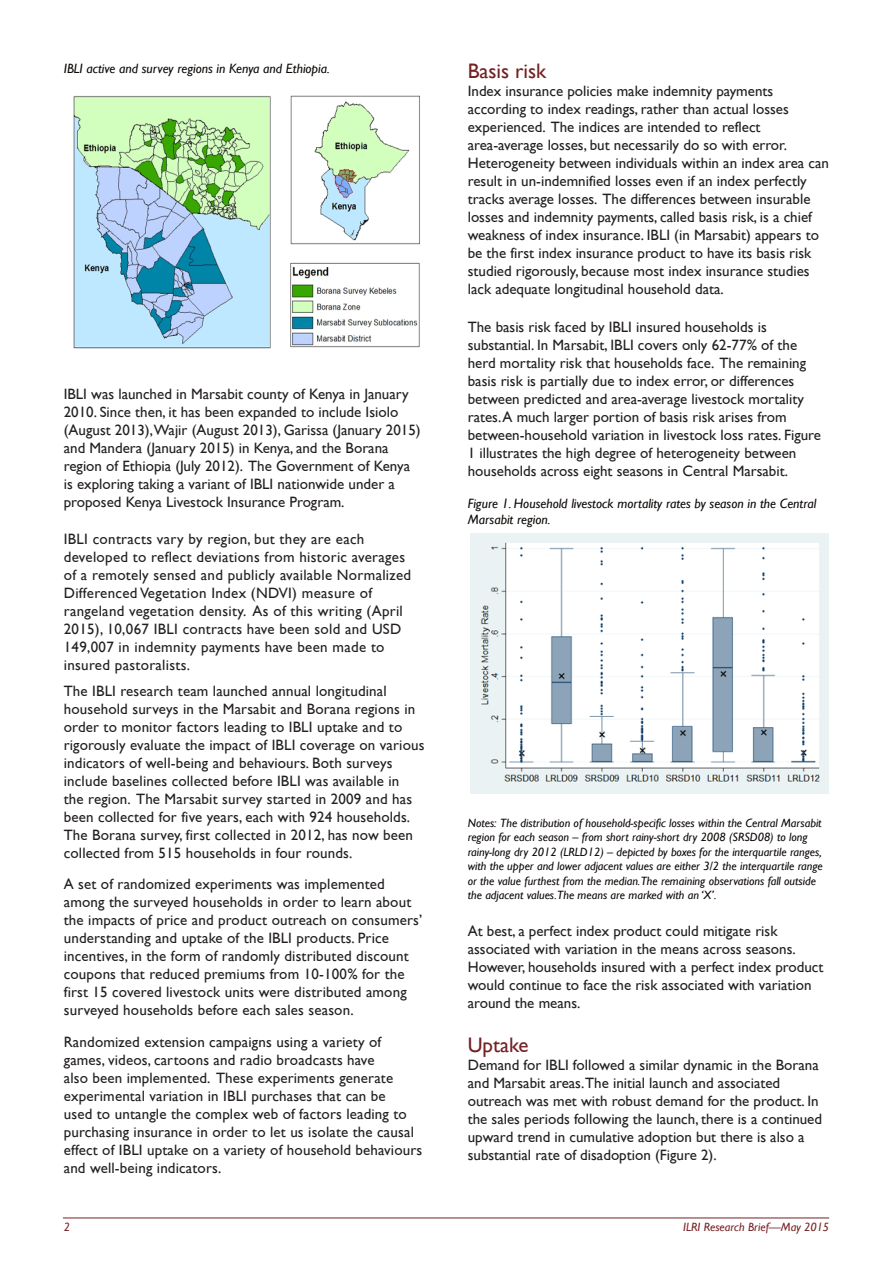
<style>
.page{position:relative;width:893px;height:1263px;background:#fff}
.page>*{position:absolute;margin:0;border:0;box-sizing:border-box;transform-origin:0 0}
.Heading_1{font:21px "Gill Sans";color:#762023}
.Heading_1-2{font:15px/18px "Gill Sans";color:#231f20}
.body_text{font:15px/18px "Gill Sans";letter-spacing:.01em;color:#231f20}
.Heading_1-3{font:15px/18px "Gill Sans";letter-spacing:.02em;color:#231f20}
.FigureCaption{font:italic 13.5px/16.2px "Gill Sans";color:#0c0806}
.FigureCaption-2{font:italic 12px/14.4px "Gill Sans";color:#0c0806}
.t1{font:italic 12px "Gill Sans";color:#762123}
.t2{font:italic 12px "Gill Sans";color:#762123}
</style>
<div class="page">
<hr style="left:63px;top:1218px;width:766px;height:1px;background:#762123">
<img style="left:73px;top:95px;width:347px;height:254px">
<img style="left:470px;top:533px;width:358px;height:260px">
<p class="FigureCaption" style="left:64px;top:60px;width:267px">IBLI active and survey regions in Kenya and Ethiopia.</p>
<p class="Heading_1-2" style="left:64px;top:384px;width:358px">IBLI was launched in Marsabit county of Kenya in January 2010. Since then, it has been expanded to include Isiolo (August 2013),Wajir (August 2013), Garissa (January 2015) and Mandera (January 2015) in Kenya, and the Borana region of Ethiopia (July 2012). The Government of Kenya is exploring taking a variant of IBLI nationwide under a proposed Kenya Livestock Insurance Program.</p>
<p class="Heading_1-3" style="left:64px;top:530px;width:349px">IBLI contracts vary by region, but they are each developed to reflect deviations from historic averages of a remotely sensed and publicly available Normalized Differenced Vegetation Index (NDVI) measure of rangeland vegetation density. As of this writing (April 2015), 10,067 IBLI contracts have been sold and USD 149,007 in indemnity payments have been made to insured pastoralists.</p>
<p class="body_text" style="left:64px;top:681px;width:362px">The IBLI research team launched annual longitudinal household surveys in the Marsabit and Borana regions in order to monitor factors leading to IBLI uptake and to rigorously evaluate the impact of IBLI coverage on various indicators of well-being and behaviours. Both surveys include baselines collected before IBLI was available in<br>the region. The Marsabit survey started in 2009 and has been collected for five years, each with 924 households.<br>The Borana survey, first collected in 2012, has now been collected from 515 households in four rounds.</p>
<p class="body_text" style="left:64px;top:875px;width:360px">A set of randomized experiments was implemented among the surveyed households in order to learn about the impacts of price and product outreach on consumers’ understanding and uptake of the IBLI products. Price incentives, in the form of randomly distributed discount coupons that reduced premiums from 10-100% for the first 15 covered livestock units were distributed among surveyed households before each sales season.</p>
<p class="body_text" style="left:64px;top:1032px;width:360px">Randomized extension campaigns using a variety of games, videos, cartoons and radio broadcasts have<br>also been implemented. These experiments generate experimental variation in IBLI purchases that can be<br>used to untangle the complex web of factors leading to purchasing insurance in order to let us isolate the causal effect of IBLI uptake on a variety of household behaviours and well-being indicators.</p>
<p class="Heading_1" style="left:468px;top:59px;width:80px">Basis risk</p>
<p class="Heading_1-2" style="left:468px;top:82px;width:363px">Index insurance policies make indemnity payments according to index readings, rather than actual losses experienced. The indices are intended to reflect area-average losses, but necessarily do so with error.<br>Heterogeneity between individuals within an index area can result in un-indemnified losses even if an index perfectly tracks average losses. The differences between insurable losses and indemnity payments, called basis risk, is a chief weakness of index insurance. IBLI (in Marsabit) appears to be the first index insurance product to have its basis risk studied rigorously, because most index insurance studies lack adequate longitudinal household data.</p>
<p class="Heading_1-2" style="left:468px;top:318px;width:355px">The basis risk faced by IBLI insured households is substantial. In Marsabit, IBLI covers only 62-77% of the herd mortality risk that households face. The remaining basis risk is partially due to index error, or differences between predicted and area-average livestock mortality rates. A much larger portion of basis risk arises from between-household variation in livestock loss rates. Figure 1 illustrates the high degree of heterogeneity between households across eight seasons in Central Marsabit.</p>
<p class="FigureCaption" style="left:468px;top:495px;width:350px">Figure 1. Household livestock mortality rates by season in the Central<br>Marsabit region.</p>
<p class="FigureCaption-2" style="left:468px;top:815px;width:356px">Notes: The distribution of household-specific losses within the Central Marsabit region for each season – from short rainy-short dry 2008 (SRSD08) to long rainy-long dry 2012 (LRLD12) – depicted by boxes for the interquartile ranges, with the upper and lower adjacent values are either 3/2 the interquartile range or the value furthest from the median.The remaining observations fall outside the adjacent values.The means are marked with an ‘X’.</p>
<p class="Heading_1-2" style="left:468px;top:922px;width:357px">At best, a perfect index product could mitigate risk associated with variation in the means across seasons.<br>However, households insured with a perfect index product would continue to face the risk associated with variation around the means.</p>
<p class="Heading_1" style="left:468px;top:1033px;width:62px">Uptake</p>
<p class="Heading_1-2" style="left:468px;top:1056px;width:356px">Demand for IBLI followed a similar dynamic in the Borana and Marsabit areas.The initial launch and associated outreach was met with robust demand for the product. In the sales periods following the launch, there is a continued upward trend in cumulative adoption but there is also a substantial rate of disadoption (Figure 2).</p>
<p class="t2" style="left:64px;top:1220px;width:8px">2</p>
<p class="t1" style="left:683px;top:1220px;width:147px">ILRI Research Brief—May 2015</p>
</div>
